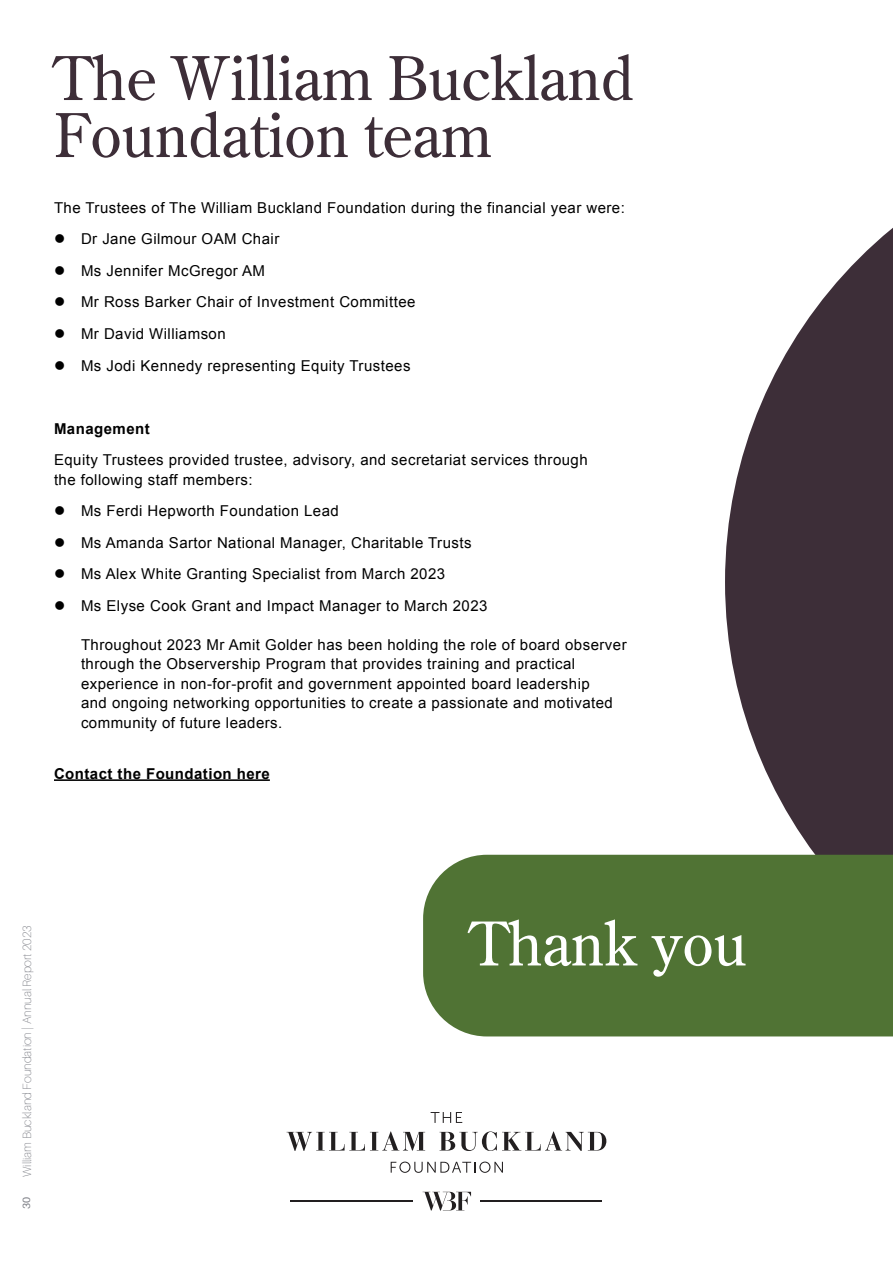
<style>
.page{position:relative;width:893px;height:1263px;background:#fff}
.page>*{position:absolute;margin:0;border:0;box-sizing:border-box;transform-origin:0 0}
.t1{font:60px/57px "Century Old Style Std";color:#3d2e38}
.t2{font:60px "Century Old Style Std";color:#fff}
.t3{font:15px/31.5px "Arial";letter-spacing:.03em;color:#000}
.t4{font:700 15px "Arial";letter-spacing:.03em;color:#000}
.t5{font:100 12px "Aileron";color:#7a7c83}
.t6{font:10.5px "Aileron";color:#7a7c83}
</style>
<div class="page">
<svg style="left:725px;top:228px;width:168px;height:809px;fill:#3d2e38"></svg>
<hr style="left:54px;top:779px;width:216px;height:2px;background:#000">
<svg style="left:431px;top:1112px;width:31px;height:11px"></svg>
<svg style="left:287px;top:1131px;width:138px;height:20px"></svg>
<svg style="left:440px;top:1131px;width:166px;height:20px"></svg>
<svg style="left:391px;top:1161px;width:112px;height:12px"></svg>
<svg style="left:423px;top:1192px;width:48px;height:18px"></svg>
<hr style="left:290px;top:1200px;width:123px;height:2px;background:#221f20">
<hr style="left:480px;top:1200px;width:122px;height:2px;background:#221f20">
<div style="left:423px;top:855px;width:470px;height:181px;background:#507334"></div>
<h1 class="t1" style="left:54px;top:49px;width:582px">The William Buckland<br>Foundation team</h1>
<p class="t3" style="left:81px;top:192px;width:545px;text-indent:-27px">The Trustees of The William Buckland Foundation during the financial year were:<br>Dr Jane Gilmour OAM Chair<br>Ms Jennifer McGregor AM<br>Mr Ross Barker Chair of Investment Committee<br>Mr David Williamson<br>Ms Jodi Kennedy representing Equity Trustees</p>
<p class="t4" style="left:54px;top:418px;width:97px">Management</p>
<p class="t3" style="left:54px;top:450px;width:535px;line-height:19.5px">Equity Trustees provided trustee, advisory, and secretariat services through the following staff members:</p>
<p class="t3" style="left:81px;top:495px;width:408px">Ms Ferdi Hepworth Foundation Lead<br>Ms Amanda Sartor National Manager, Charitable Trusts Ms Alex White Granting Specialist from March 2023<br>Ms Elyse Cook Grant and Impact Manager to March 2023</p>
<p class="t3" style="left:81px;top:635px;width:547px;line-height:19.5px">Throughout 2023 Mr Amit Golder has been holding the role of board observer through the Observership Program that provides training and practical experience in non-for-profit and government appointed board leadership<br>and ongoing networking opportunities to create a passionate and motivated community of future leaders.</p>
<p class="t4" style="left:54px;top:763px;width:217px">Contact the Foundation here</p>
<p class="t5" style="left:20px;top:1177px;width:253px;rotate:-90deg">William Buckland Foundation | Annual Report 2023</p>
<p class="t6" style="left:21px;top:1209px;width:14px;rotate:-90deg">30</p>
<h1 class="t2" style="left:470px;top:905px;width:279px">Thank you</h1>
</div>
